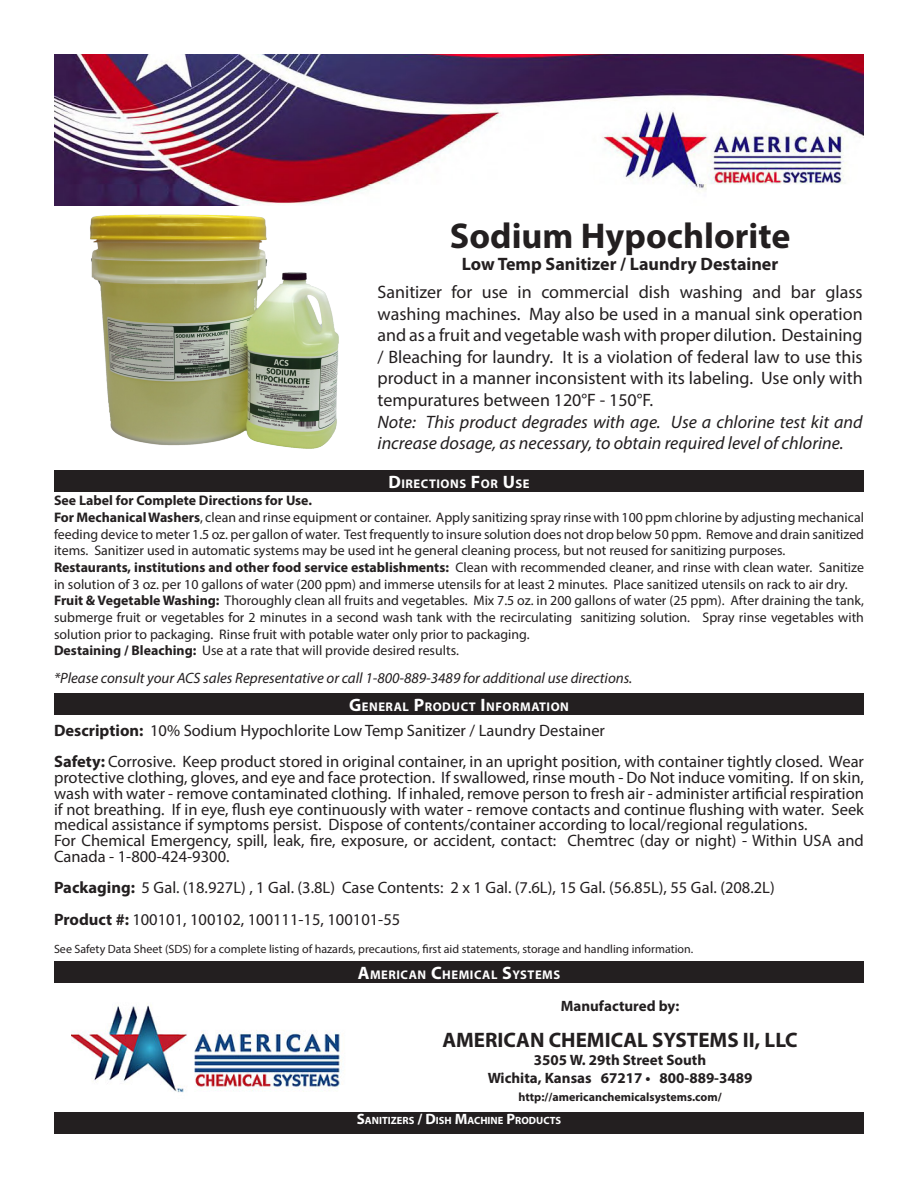
<style>
.page{position:relative;width:918px;height:1188px;background:#fff}
.page>*{position:absolute;margin:0;border:0;box-sizing:border-box;transform-origin:0 0}
.t1{font:700 36px "Myriad Pro";color:#231f20}
.Paragraph_Style_6{font:700 21px "Myriad Pro";color:#231f20}
.t2{font:18px/21.6px "Myriad Pro";color:#231f20;text-align:justify}
.t3{font:italic 18px/21.6px "Myriad Pro";color:#231f20}
.t4{font:700 18px "Myriad Pro";color:#231f20}
.t5{font:16.5px/15.8px "Myriad Pro";color:#231f20;text-align:justify}
.t6{font:italic 15px "Myriad Pro";color:#231f20}
.Paragraph_Style_6-2{font:700 15px "Myriad Pro";color:#231f20}
.t7{font:13.8px/16.6px "Myriad Pro";color:#231f20;text-align:justify}
.t8{font:700 13.8px "Myriad Pro";color:#231f20}
.t9{font:700 12.6px "Myriad Pro";letter-spacing:.045em;color:#fff}
.t10{font:12px "Myriad Pro";color:#231f20}
.Paragraph_Style_6-3{font:700 12px "Myriad Pro";color:#231f20}
.t11{font:700 10.5px "Myriad Pro";color:#fff}
.s1{font-size:18px}
.s2{font-weight:700}
.s3{font-size:15px}
</style>
<div class="page">
<div style="left:54px;top:470px;width:810px;height:21px;background:#231f20"></div>
<div style="left:54px;top:693px;width:810px;height:22px;background:#231f20"></div>
<div style="left:54px;top:961px;width:810px;height:22px;background:#231f20"></div>
<div style="left:54px;top:1112px;width:810px;height:22px;background:#231f20"></div>
<img style="left:71px;top:1005px;width:271px;height:88px">
<img style="left:90px;top:214px;width:249px;height:235px">
<img style="left:54px;top:54px;width:810px;height:151px">
<p class="t1" style="left:450px;top:213px;width:342px">Sodium Hypochlorite</p>
<p class="t4" style="left:462px;top:252px;width:318px">Low Temp Sanitizer / Laundry Destainer</p>
<p class="t2" style="left:378px;top:281px;width:487px">Sanitizer for use in commercial dish washing and bar glass washing machines. May also be used in a manual sink operation and as a fruit and vegetable wash with proper dilution. Destaining / Bleaching for laundry. It is a violation of federal law to use this product in a manner inconsistent with its labeling. Use only with tempuratures between 120°F - 150°F.</p>
<p class="t3" style="left:378px;top:410px;width:487px">Note: This product degrades with age. Use a chlorine test kit and increase dosage, as necessary, to obtain required level of chlorine.</p>
<p class="t9" style="left:388px;top:475px;width:143px"><span class="s1">D</span>IRECTIONS <span class="s1">F</span>OR <span class="s1">U</span>SE</p>
<p class="t8" style="left:54px;top:492px;width:260px">See Label for Complete Directions for Use.</p>
<p class="t7" style="left:54px;top:509px;width:812px"><span class="s2">For Mechanical Washers</span>, clean and rinse equipment or container. Apply sanitizing spray rinse with 100 ppm chlorine by adjusting mechanical feeding device to meter 1.5 oz. per gallon of water. Test frequently to insure solution does not drop below 50 ppm. Remove and drain sanitized items. Sanitizer used in automatic systems may be used int he general cleaning process, but not reused for sanitizing purposes.</p>
<p class="t7" style="left:54px;top:559px;width:812px"><span class="s2">Restaurants, institutions and other food service establishments:</span> Clean with recommended cleaner, and rinse with clean water. Sanitize in solution of 3 oz. per 10 gallons of water (200 ppm) and immerse utensils for at least 2 minutes. Place sanitized utensils on rack to air dry.</p>
<p class="t7" style="left:54px;top:592px;width:812px"><span class="s2">Fruit &amp; Vegetable Washing:</span> Thoroughly clean all fruits and vegetables. Mix 7.5 oz. in 200 gallons of water (25 ppm). After draining the tank, submerge fruit or vegetables for 2 minutes in a second wash tank with the recirculating sanitizing solution. Spray rinse vegetables with solution prior to packaging. Rinse fruit with potable water only prior to packaging.</p>
<p class="t7" style="left:54px;top:642px;width:406px"><span class="s2">Destaining / Bleaching:</span> Use at a rate that will provide desired results.</p>
<p class="t6" style="left:54px;top:668px;width:580px">*Please consult your ACS sales Representative or call 1-800-889-3489 for additional use directions.</p>
<p class="t9" style="left:349px;top:699px;width:221px"><span class="s1">G</span>ENERAL <span class="s1">P</span>RODUCT <span class="s1">I</span> NFORMATION</p>
<p class="t5" style="left:54px;top:722px;width:553px"><span class="s2">Description:</span> 10% Sodium Hypochlorite Low Temp Sanitizer / Laundry Destainer</p>
<p class="t5" style="left:54px;top:754px;width:812px"><span class="s2">Safety:</span> Corrosive. Keep product stored in original container, in an upright position, with container tightly closed. Wear protective clothing, gloves, and eye and face protection. If swallowed, rinse mouth - Do Not induce vomiting. If on skin, wash with water - remove contaminated clothing. If inhaled, remove person to fresh air - administer artificial respiration if not breathing. If in eye, flush eye continuously with water - remove contacts and continue flushing with water. Seek medical assistance if symptoms persist. Dispose of contents/container according to local/regional regulations.</p>
<p class="t5" style="left:54px;top:833px;width:811px">For Chemical Emergency, spill, leak, fire, exposure, or accident, contact: Chemtrec (day or night) - Within USA and<br>Canada - 1-800-424-9300.</p>
<p class="t5" style="left:54px;top:880px;width:722px"><span class="s2">Packaging:</span> 5 Gal. (18.927L) , 1 Gal. (3.8L) Case Contents: 2 x 1 Gal. (7.6L), 15 Gal. (56.85L), 55 Gal. (208.2L)</p>
<p class="t5" style="left:54px;top:911px;width:348px"><span class="s2">Product #:</span> 100101, 100102, 100111-15, 100101-55</p>
<p class="t10" style="left:54px;top:942px;width:641px">See Safety Data Sheet (SDS) for a complete listing of hazards, precautions, first aid statements, storage and handling information.</p>
<p class="t9" style="left:358px;top:967px;width:204px"><span class="s1">A</span>MERICAN <span class="s1">C</span>HEMICAL <span class="s1">S</span>YSTEMS</p>
<p class="Paragraph_Style_6-2" style="left:561px;top:996px;width:120px">Manufactured by:</p>
<p class="Paragraph_Style_6" style="left:442px;top:1026px;width:357px">AMERICAN CHEMICAL SYSTEMS II, LLC</p>
<p class="Paragraph_Style_6-2" style="left:534px;top:1050px;width:174px">3505 W. 29th Street South</p>
<p class="Paragraph_Style_6-2" style="left:488px;top:1068px;width:266px">Wichita, Kansas 67217 • 800-889-3489</p>
<p class="Paragraph_Style_6-3" style="left:518px;top:1089px;width:205px">http://americanchemicalsystems.com/</p>
<p class="t11" style="left:357px;top:1113px;width:206px"><span class="s3">S</span>ANITIZERS <span class="s3">/ D</span>ISH <span class="s3">M</span>ACHINE <span class="s3">P</span>RODUCTS</p>
</div>
